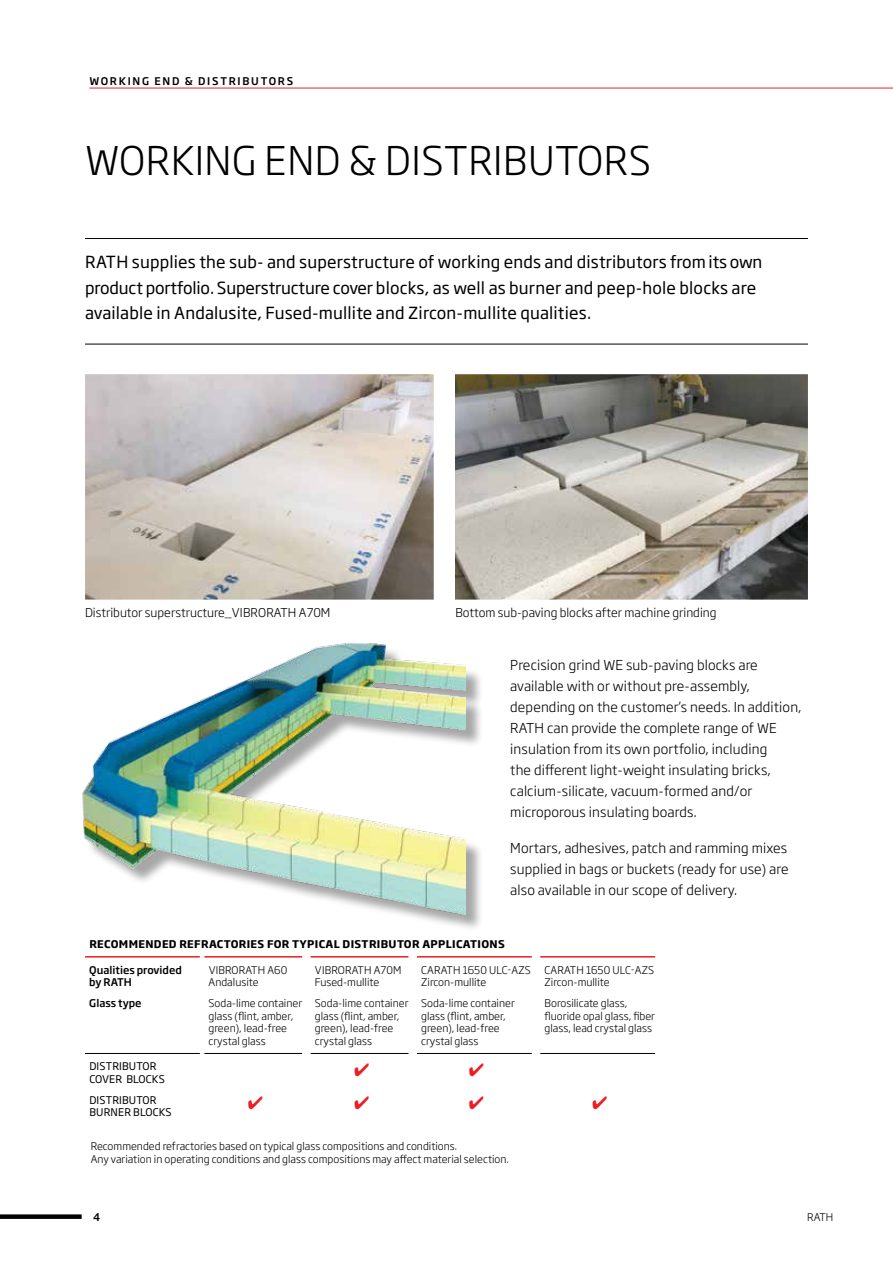
<style>
.page{position:relative;width:893px;height:1263px;background:#fff}
.page>*{position:absolute;margin:0;border:0;box-sizing:border-box;transform-origin:0 0}
.t1{font:300 39px "Soho Gothic Pro";letter-spacing:.015em;color:#000}
.t2{font:16.5px/25.5px "Soho Gothic Pro";letter-spacing:.01em;color:#000}
.t3{font:300 13.5px/21px "Soho Gothic Pro";letter-spacing:.01em;color:#000}
.t4{font:300 12px "Soho Gothic Pro";color:#000}
.t5{font:300 10.5px/12.6px "Soho Gothic Pro";color:#000}
.t6{font:700 10.5px "Soho Gothic Pro";letter-spacing:.035em;color:#000}
.t7{font:10.5px/12.6px "Soho Gothic Pro";letter-spacing:.015em;color:#000}
.t8{font:500 10.5px/12.6px "Soho Gothic Pro";color:#000}
.t9{font:500 10.5px "Soho Gothic Pro";letter-spacing:.165em;color:#000}
</style>
<div class="page">
<div style="left:0;top:1214px;width:82px;height:5px;background:#000"></div>
<img style="left:85px;top:374px;width:349px;height:226px">
<hr style="left:89px;top:88px;width:804px;height:1px;background:#ed1d24">
<hr style="left:85px;top:238px;width:723px;height:1px;background:#000">
<hr style="left:85px;top:344px;width:723px;height:1px;background:#000">
<hr style="left:85px;top:956px;width:115px;height:1px;background:#ed1d24">
<hr style="left:204px;top:956px;width:98px;height:1px;background:#ed1d24">
<hr style="left:311px;top:956px;width:97px;height:1px;background:#ed1d24">
<hr style="left:417px;top:956px;width:115px;height:1px;background:#ed1d24">
<hr style="left:540px;top:956px;width:115px;height:1px;background:#ed1d24">
<hr style="left:204px;top:1053px;width:98px;height:1px;background:#000">
<hr style="left:85px;top:1053px;width:115px;height:1px;background:#000">
<hr style="left:311px;top:1053px;width:97px;height:1px;background:#000">
<hr style="left:417px;top:1053px;width:115px;height:1px;background:#000">
<hr style="left:540px;top:1053px;width:115px;height:1px;background:#000">
<div style="left:85px;top:645px;width:399px;height:287px;background:#000;opacity:.35"></div>
<img style="left:82px;top:642px;width:383px;height:290px">
<img style="left:455px;top:374px;width:353px;height:226px">
<p class="t9" style="left:89px;top:73px;width:205px">WORKING END &amp; DISTRIBUTORS</p>
<h1 class="t1" style="left:85px;top:130px;width:567px">WORKING END &amp; DISTRIBUTORS</h1>
<p class="t2" style="left:85px;top:248px;width:679px">RATH supplies the sub- and superstructure of working ends and distributors from its own product portfolio. Superstructure cover blocks, as well as burner and peep-hole blocks are available in Andalusite, Fused-mullite and Zircon-mullite qualities.</p>
<p class="t4" style="left:85px;top:604px;width:247px">Distributor superstructure_VIBRORATH A70M</p>
<p class="t4" style="left:455px;top:604px;width:263px">Bottom sub-paving blocks after machine grinding</p>
<p class="t3" style="left:510px;top:653px;width:293px">Precision grind WE sub-paving blocks are available with or without pre-assembly, depending on the customer’s needs. In addition, RATH can provide the complete range of WE insulation from its own portfolio, including<br>the different light-weight insulating bricks, calcium-silicate, vacuum-formed and/or microporous insulating boards.</p>
<p class="t3" style="left:510px;top:836px;width:280px;text-align:justify">Mortars, adhesives, patch and ramming mixes supplied in bags or buckets (ready for use) are also available in our scope of delivery.</p>
<p class="t6" style="left:89px;top:936px;width:417px">RECOMMENDED REFRACTORIES FOR TYPICAL DISTRIBUTOR APPLICATIONS</p>
<p class="t8" style="left:89px;top:963px;width:94px">Qualities provided by RATH</p>
<p class="t5" style="left:209px;top:963px;width:80px">VIBRORATH A60<br>Andalusite</p>
<p class="t5" style="left:315px;top:963px;width:88px">VIBRORATH A70M<br>Fused-mullite</p>
<p class="t5" style="left:421px;top:963px;width:111px">CARATH 1650 ULC-AZS<br>Zircon-mullite</p>
<p class="t5" style="left:545px;top:963px;width:111px">CARATH 1650 ULC-AZS<br>Zircon-mullite</p>
<p class="t8" style="left:89px;top:996px;width:54px">Glass type</p>
<p class="t5" style="left:209px;top:996px;width:95px">Soda-lime container glass (flint, amber, green), lead-free crystal glass</p>
<p class="t5" style="left:315px;top:996px;width:95px">Soda-lime container glass (flint, amber, green), lead-free crystal glass</p>
<p class="t5" style="left:421px;top:996px;width:95px">Soda-lime container glass (flint, amber, green), lead-free crystal glass</p>
<p class="t5" style="left:545px;top:996px;width:112px">Borosilicate glass, fluoride opal glass, fiber glass, lead crystal glass</p>
<p class="t7" style="left:89px;top:1059px;width:77px">DISTRIBUTOR<br>COVER BLOCKS</p>
<p class="t7" style="left:89px;top:1093px;width:84px">DISTRIBUTOR<br>BURNER BLOCKS</p>
<p class="t5" style="left:91px;top:1139px;width:420px">Recommended refractories based on typical glass compositions and conditions.<br>Any variation in operating conditions and glass compositions may affect material selection.</p>
<p class="t8" style="left:93px;top:1210px;width:9px">4</p>
<p class="t5" style="left:807px;top:1210px;width:28px">RATH</p>
</div>
